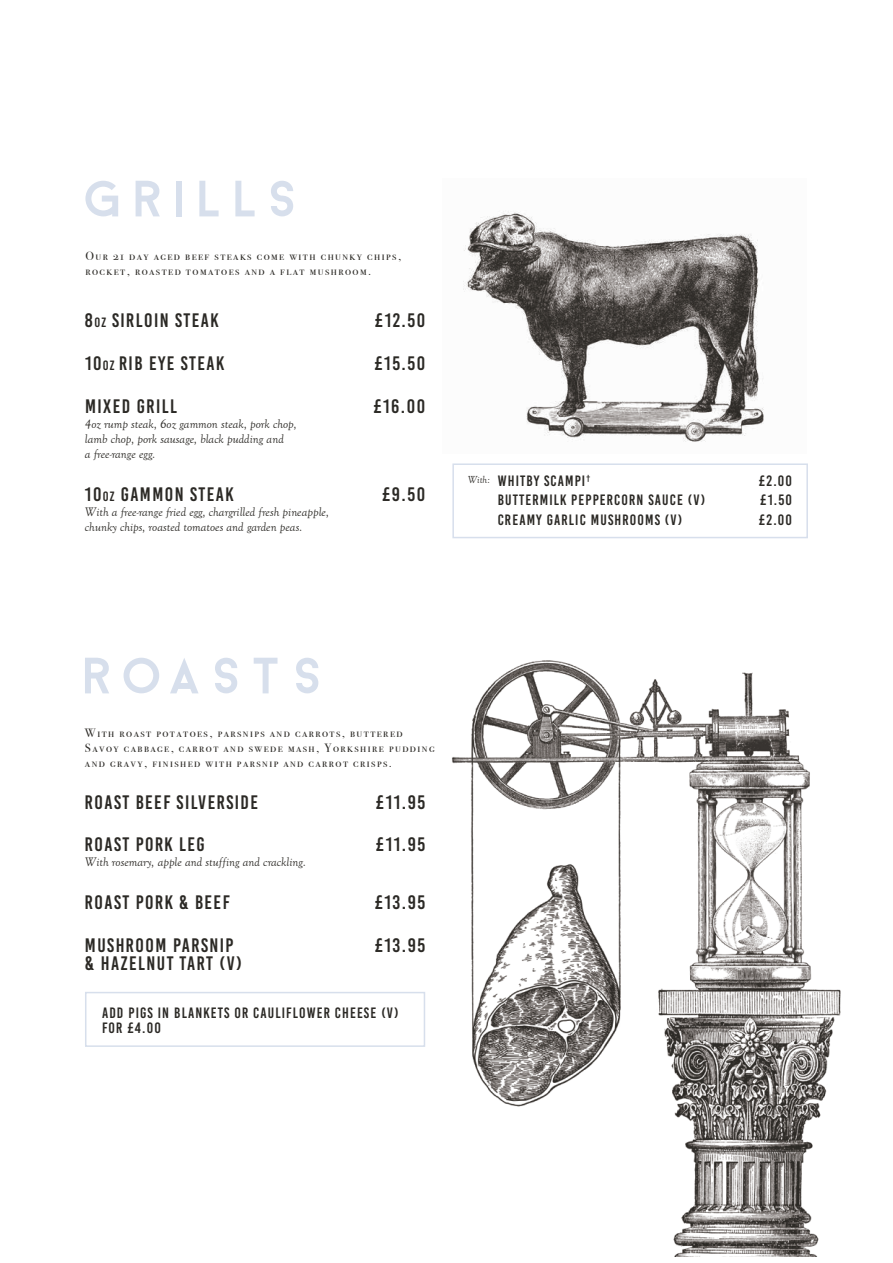
<style>
.page{position:relative;width:893px;height:1263px;background:#fff}
.page>*{position:absolute;margin:0;border:0;box-sizing:border-box;transform-origin:0 0}
.t1{font:51px "Droidiga";letter-spacing:.16em;color:#d7dfec}
.t2{font:19.5px "Bebas Kai";letter-spacing:.075em;color:#2b2925}
.t3{font:15px/15px "Bebas Kai";letter-spacing:.075em;color:#2b2925}
.t4{font:italic 12.75px/15px "Goudy Old Style T";color:#2b2925}
.t5{font:12px/15px "Bodoni Svty Two SCITCTT";letter-spacing:.12em;color:#2b2925}
.s1{font-size:13.5px}
</style>
<div class="page">
<img style="left:463px;top:211px;width:301px;height:231px">
<img style="left:452px;top:660px;width:389px;height:597px">
<div style="left:452px;top:463px;width:356px;height:75px;border:2px solid #d7dfec"></div>
<div style="left:85px;top:992px;width:340px;height:55px;border:2px solid #d7dfec"></div>
<h1 class="t1" style="left:85px;top:169px;width:218px">GRILLS</h1>
<p class="t5" style="left:85px;top:248px;width:317px">Our 21 day aged beef steaks come with chunky chips, rocket, roasted tomatoes and a flat mushroom.</p>
<h2 class="t2" style="left:85px;top:309px;width:135px">8<span class="s1">OZ</span> SIRLOIN STEAK</h2>
<h2 class="t2" style="left:375px;top:309px;width:52px">£12.50</h2>
<h2 class="t2" style="left:85px;top:352px;width:141px">10<span class="s1">OZ</span> RIB EYE STEAK</h2>
<h2 class="t2" style="left:374px;top:352px;width:52px">£15.50</h2>
<h2 class="t2" style="left:85px;top:395px;width:93px">MIXED GRILL</h2>
<h2 class="t2" style="left:373px;top:395px;width:53px">£16.00</h2>
<p class="t4" style="left:85px;top:416px;width:213px">4oz rump steak, 6oz gammon steak, pork chop, lamb chop, pork sausage, black pudding and<br>a free-range egg.</p>
<h2 class="t2" style="left:85px;top:483px;width:150px">10<span class="s1">OZ</span> GAMMON STEAK</h2>
<h2 class="t2" style="left:382px;top:483px;width:45px">£9.50</h2>
<p class="t4" style="left:85px;top:504px;width:245px">With a free-range fried egg, chargrilled fresh pineapple, chunky chips, roasted tomatoes and garden peas.</p>
<p class="t3" style="left:468px;top:473px;width:124px"><sup>With:</sup> WHITBY SCAMPI<sup>†</sup></p>
<p class="t3" style="left:759px;top:473px;width:35px">£2.00</p>
<p class="t3" style="left:498px;top:493px;width:209px">BUTTERMILK PEPPERCORN SAUCE (V)</p>
<p class="t3" style="left:760px;top:493px;width:33px">£1.50</p>
<p class="t3" style="left:498px;top:512px;width:186px">CREAMY GARLIC MUSHROOMS (V)</p>
<p class="t3" style="left:759px;top:512px;width:35px">£2.00</p>
<h1 class="t1" style="left:85px;top:646px;width:243px">ROASTS</h1>
<p class="t5" style="left:85px;top:725px;width:351px">With roast potatoes, parsnips and carrots, buttered<br>Savoy cabbage, carrot and swede mash, Yorkshire pudding and gravy, finished with parsnip and carrot crisps.</p>
<h2 class="t2" style="left:85px;top:791px;width:175px">ROAST BEEF SILVERSIDE</h2>
<h2 class="t2" style="left:376px;top:791px;width:51px">£11.95</h2>
<h2 class="t2" style="left:85px;top:833px;width:121px">ROAST PORK LEG</h2>
<h2 class="t2" style="left:376px;top:833px;width:51px">£11.95</h2>
<p class="t4" style="left:85px;top:855px;width:222px">With rosemary, apple and stuffing and crackling.</p>
<h2 class="t2" style="left:85px;top:891px;width:146px">ROAST PORK &amp; BEEF</h2>
<h2 class="t2" style="left:375px;top:891px;width:52px">£13.95</h2>
<h2 class="t2" style="left:85px;top:934px;width:150px">MUSHROOM PARSNIP</h2>
<h2 class="t2" style="left:375px;top:934px;width:52px">£13.95</h2>
<h2 class="t2" style="left:85px;top:952px;width:159px">&amp; HAZELNUT TART (V)</h2>
<p class="t3" style="left:102px;top:1006px;width:298px">ADD PIGS IN BLANKETS OR CAULIFLOWER CHEESE (V)<br>FOR £4.00</p>
</div>
